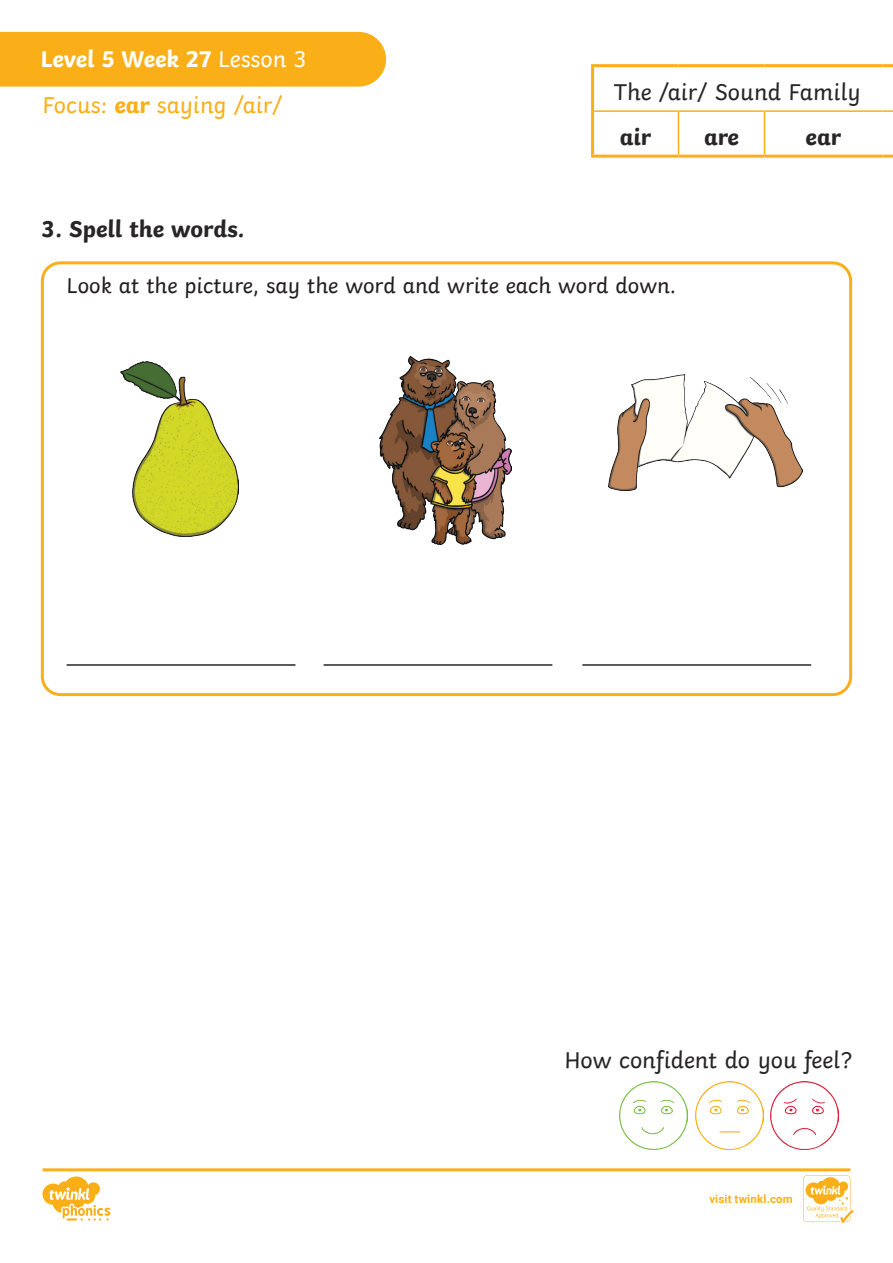
<style>
.page{position:relative;width:893px;height:1263px;background:#fff}
.page>*{position:absolute;margin:0;border:0;box-sizing:border-box;transform-origin:0 0}
.KS1_Body_Copy{font:24px "Twinkl";color:#282526}
.KS1_Body_Copy-2{font:700 24px "Twinkl";color:#282526}
.t1{font:24px "Twinkl";color:#faaf18}
.t2{font:700 24px "Twinkl";color:#fff}
.t3{font:22.5px "Twinkl";color:#231f20}
.t4{font:700 11.4px "Roboto";letter-spacing:.02em;color:#faaf18}
.s1{font-weight:400}
.s2{font-weight:700}
</style>
<div class="page">
<svg style="left:43px;top:1168px;width:810px;height:55px"></svg>
<div style="left:0;top:32px;width:386px;height:55px;background:#faaf18"></div>
<hr style="left:594px;top:110px;width:84px;height:2px;background:#faaf18">
<hr style="left:678px;top:110px;width:86px;height:2px;background:#faaf18">
<hr style="left:678px;top:112px;width:1px;height:43px;background:#faaf18">
<hr style="left:764px;top:110px;width:118px;height:2px;background:#faaf18">
<hr style="left:764px;top:112px;width:1px;height:43px;background:#faaf18">
<svg style="left:882px;top:110px;width:11px;height:2px"></svg>
<hr style="left:591px;top:64px;width:87px;height:3px;background:#faaf18">
<hr style="left:591px;top:67px;width:3px;height:44px;background:#faaf18">
<hr style="left:678px;top:64px;width:86px;height:3px;background:#faaf18">
<hr style="left:764px;top:64px;width:118px;height:3px;background:#faaf18">
<svg style="left:882px;top:64px;width:11px;height:3px"></svg>
<hr style="left:591px;top:111px;width:3px;height:44px;background:#faaf18">
<hr style="left:591px;top:155px;width:87px;height:3px;background:#faaf18">
<hr style="left:678px;top:155px;width:86px;height:3px;background:#faaf18">
<hr style="left:764px;top:155px;width:118px;height:3px;background:#faaf18">
<svg style="left:882px;top:155px;width:11px;height:3px"></svg>
<div style="left:41px;top:261px;width:811px;height:435px;border:3px solid #faaf18;border-radius:18px"></div>
<hr style="left:324px;top:664px;width:228px;height:2px;background:#282526">
<hr style="left:67px;top:664px;width:228px;height:2px;background:#282526">
<hr style="left:582px;top:664px;width:229px;height:2px;background:#282526">
<img style="left:120px;top:361px;width:118px;height:176px">
<img style="left:379px;top:356px;width:132px;height:189px">
<img style="left:608px;top:374px;width:195px;height:117px">
<img style="left:620px;top:1082px;width:68px;height:67px">
<img style="left:695px;top:1082px;width:68px;height:67px">
<img style="left:771px;top:1082px;width:68px;height:67px">
<p class="t2" style="left:40px;top:40px;width:267px">Level 5 Week 27 <span class="s1">Lesson 3</span></p>
<p class="t1" style="left:43px;top:86px;width:241px">Focus: <span class="s2">ear</span> saying /air/</p>
<p class="KS1_Body_Copy-2" style="left:41px;top:209px;width:205px">3. Spell the words.</p>
<p class="KS1_Body_Copy" style="left:614px;top:73px;width:248px">The /air/ Sound Family</p>
<p class="KS1_Body_Copy-2" style="left:620px;top:117px;width:33px">air</p>
<p class="KS1_Body_Copy-2" style="left:704px;top:117px;width:37px">are</p>
<p class="KS1_Body_Copy-2" style="left:806px;top:117px;width:37px">ear</p>
<p class="t3" style="left:67px;top:268px;width:611px">Look at the picture, say the word and write each word down.</p>
<p class="KS1_Body_Copy" style="left:564px;top:1041px;width:289px">How confident do you feel?</p>
<p class="t4" style="left:709px;top:1191px;width:85px">visit twinkl.com</p>
</div>
